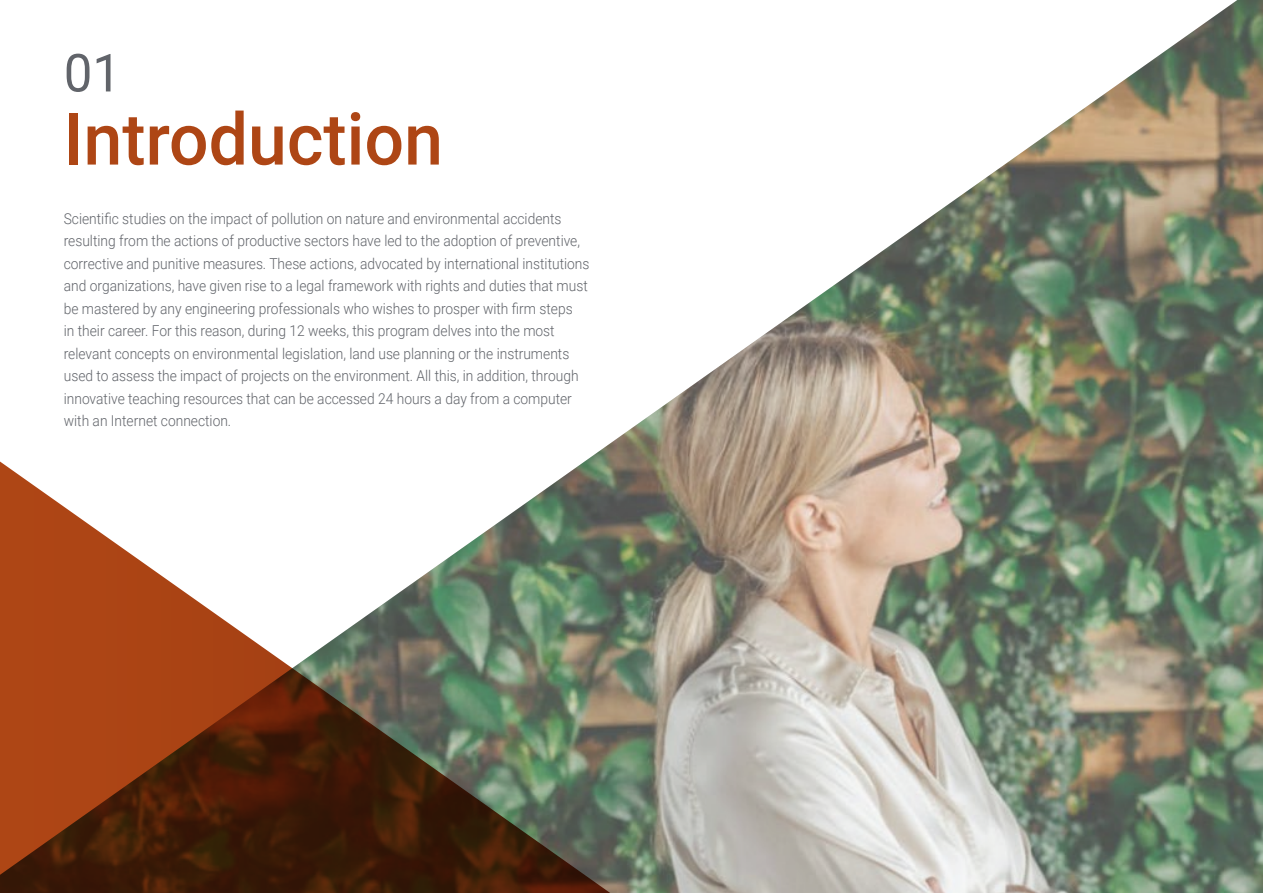
<style>
.page{position:relative;width:1263px;height:893px;background:#fff}
.page>*{position:absolute;margin:0;border:0;box-sizing:border-box;transform-origin:0 0}
.t1{font:500 72px "Roboto";color:#ae4615}
.t2{font:52.5px "Roboto";color:#61646a}
.t3{font:300 15px/22.5px "Roboto";color:#61646a;scale:.92 1}
</style>
<div class="page">
<img style="left:606px;top:0;width:657px;height:893px">
<svg style="left:0;top:446px;width:640px;height:447px"></svg>
<h2 class="t2" style="left:64px;top:36px;width:59px">01</h2>
<h1 class="t1" style="left:64px;top:89px;width:381px">Introduction</h1>
<p class="t3" style="left:64px;top:207px;width:573px">Scientific studies on the impact of pollution on nature and environmental accidents resulting from the actions of productive sectors have led to the adoption of preventive, corrective and punitive measures. These actions, advocated by international institutions and organizations, have given rise to a legal framework with rights and duties that must be mastered by any engineering professionals who wishes to prosper with firm steps<br>in their career. For this reason, during 12 weeks, this program delves into the most relevant concepts on environmental legislation, land use planning or the instruments used to assess the impact of projects on the environment. All this, in addition, through innovative teaching resources that can be accessed 24 hours a day from a computer with an Internet connection.</p>
</div>
